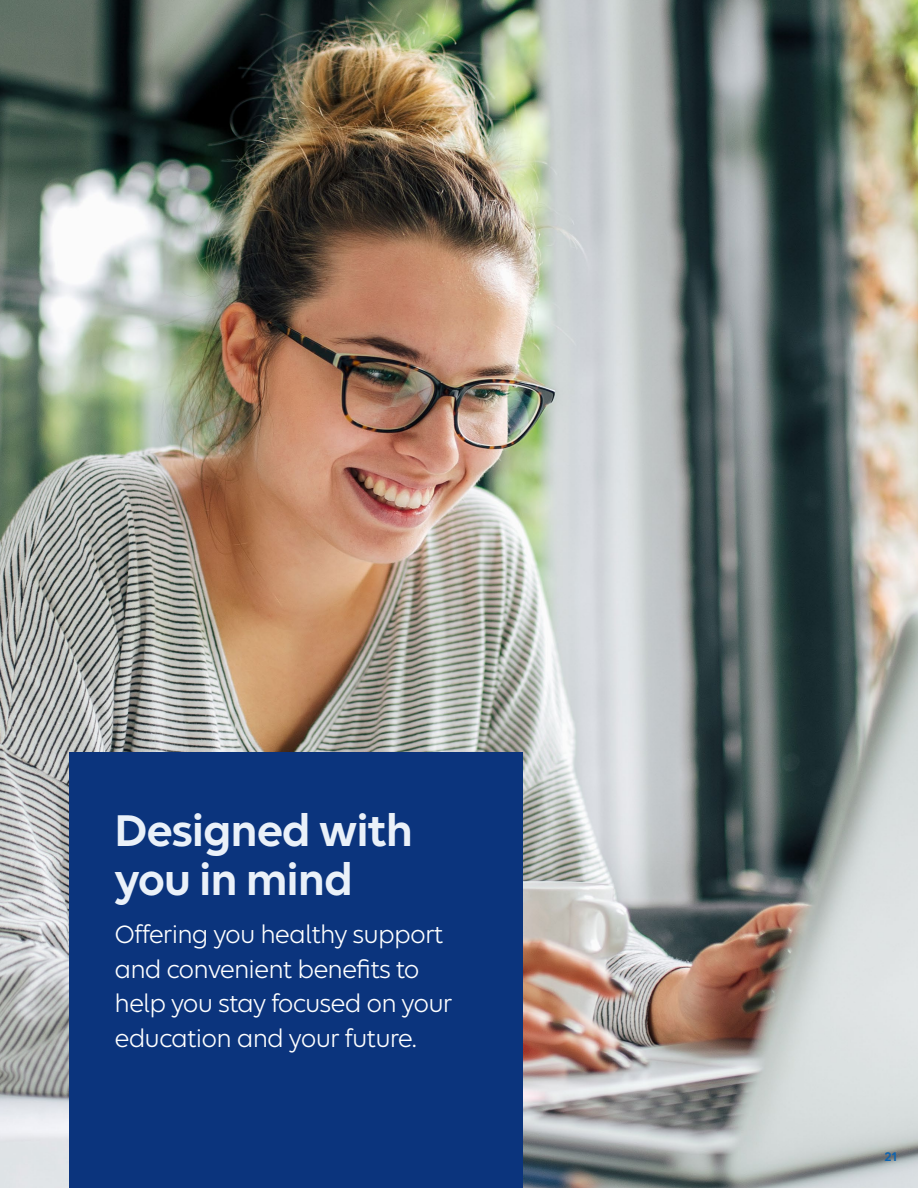
<style>
.page{position:relative;width:918px;height:1188px;background:#fff}
.page>*{position:absolute;margin:0;border:0;box-sizing:border-box;transform-origin:0 0}
.VP_Large_stat{font:600 48px/49.5px "Elevance Sans";letter-spacing:-.025em;color:#eaf1f9}
.t1{font:27px/34.5px "Elevance Sans";letter-spacing:-.03em;color:#fff}
.t2{font:600 13.5px "Elevance Sans";color:#0e64b0}
</style>
<div class="page">
<img style="left:0;top:0;width:918px;height:1188px">
<div style="left:69px;top:753px;width:454px;height:435px;background:#0b347d"></div>
<p class="VP_Large_stat" style="left:114px;top:804px;width:300px">Designed with you in mind</p>
<p class="t1" style="left:114px;top:916px;width:340px">Offering you healthy support and convenient benefits to help you stay focused on your education and your future.</p>
<p class="t2" style="left:885px;top:1149px;width:14px">21</p>
</div>
